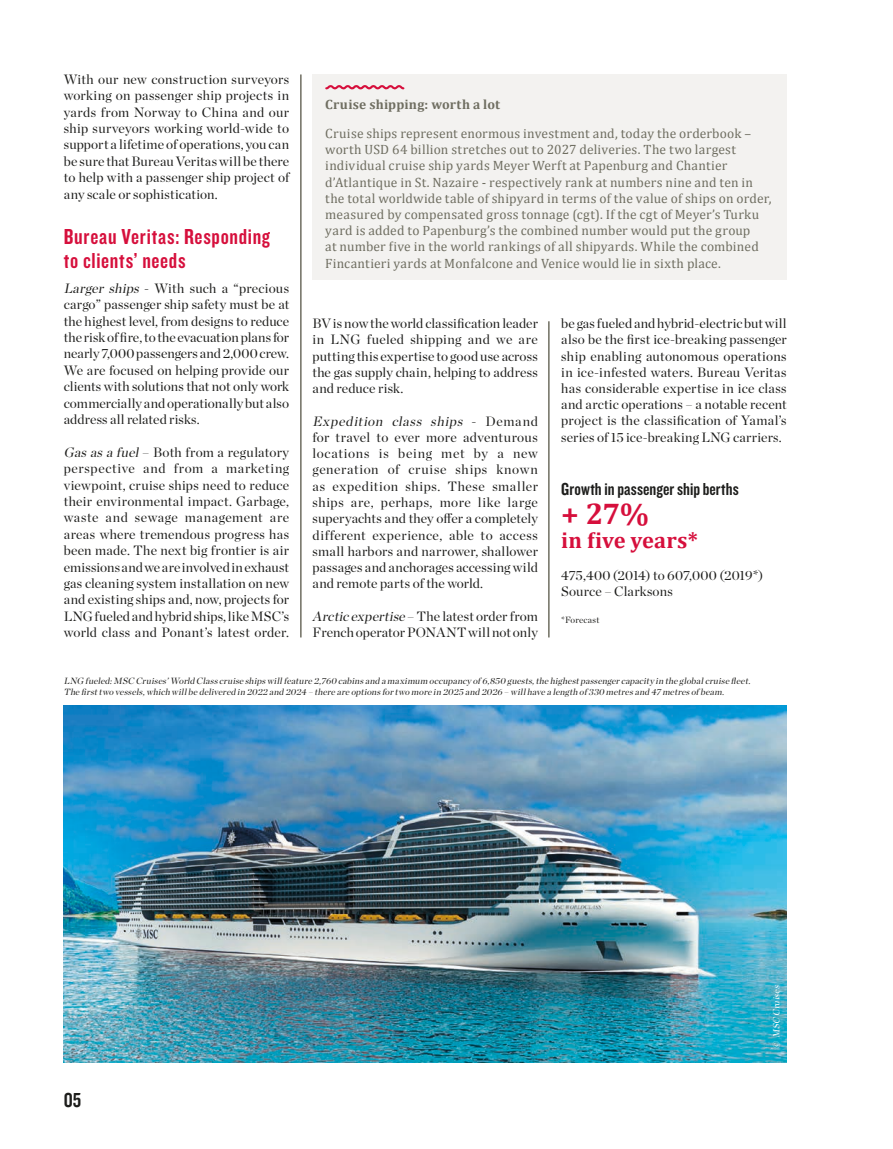
<style>
.page{position:relative;width:893px;height:1149px;background:#fff}
.page>*{position:absolute;margin:0;border:0;box-sizing:border-box;transform-origin:0 0}
.t1{font:700 30px "Cambria";color:#d60f3c}
.t2{font:22.5px/24.2px "Knockout HTF49 Liteweight";letter-spacing:.03em;color:#d60f3c}
.t3{font:700 22.5px "Cambria";letter-spacing:.005em;color:#d60f3c}
.t4{font:21px "Knockout HTF49 Liteweight";color:#1d1d1b}
.t5{font:18px "Knockout HTF49 Liteweight";letter-spacing:.005em;color:#1d1d1b}
.t6{font:13.5px/16.4px "Chronicle Display";letter-spacing:.01em;color:#1d1d1b;text-align:justify}
.t7{font:13.5px/16.2px "Cambria";letter-spacing:.015em;color:#6f6e61}
.t8{font:700 13.5px "Cambria";letter-spacing:.015em;color:#6f6e61}
.t9{font:italic 9px/10.5px "Chronicle Display";color:#1d1d1b}
.t10{font:italic 9px "Chronicle Display";color:#fff}
.t11{font:9px "Chronicle Display";letter-spacing:.025em;color:#1d1d1b}
.s1{font-style:italic}
</style>
<div class="page">
<div style="left:313px;top:74px;width:474px;height:206px;background:#f3f2f0"></div>
<svg style="left:325px;top:85px;width:79px;height:5px"></svg>
<img style="left:64px;top:705px;width:723px;height:357px">
<hr style="left:300px;top:74px;width:2px;height:563px;background:#6f6e61">
<hr style="left:548px;top:321px;width:2px;height:316px;background:#6f6e61">
<p class="t6" style="left:64px;top:70px;width:227px">With our new construction surveyors working on passenger ship projects in yards from Norway to China and our ship surveyors working world-wide to support a lifetime of operations, you can be sure that Bureau Veritas will be there to help with a passenger ship project of any scale or sophistication.</p>
<h2 class="t2" style="left:64px;top:224px;width:208px">Bureau Veritas: Responding to clients’ needs</h2>
<p class="t6" style="left:64px;top:279px;width:227px"><span class="s1">Larger ships</span> - With such a “precious cargo” passenger ship safety must be at the highest level, from designs to reduce the risk of fire, to the evacuation plans for nearly 7,000 passengers and 2,000 crew.<br>We are focused on helping provide our clients with solutions that not only work commercially and operationally but also address all related risks.</p>
<p class="t6" style="left:64px;top:442px;width:227px"><span class="s1">Gasasa fuel</span>– Both from a regulatory perspective and from a marketing viewpoint, cruise ships need to reduce their environmental impact. Garbage, waste and sewage management are areas where tremendous progress has been made. The next big frontier is air emissions and we are involved in exhaust gas cleaning system installation on new and existing ships and, now, projects for LNG fueled and hybrid ships, like MSC’s world class and Ponant’s latest order.</p>
<p class="t8" style="left:325px;top:95px;width:176px">Cruise shipping: worth a lot</p>
<p class="t7" style="left:325px;top:125px;width:448px">Cruise ships represent enormous investment and, today the orderbook – worth USD 64 billion stretches out to 2027 deliveries. The two largest individual cruise ship yards Meyer Werft at Papenburg and Chantier d’Atlantique in St. Nazaire - respectively rank at numbers nine and ten in the total worldwide table of shipyard in terms of the value of ships on order, measured by compensated gross tonnage (cgt). If the cgt of Meyer’s Turku yard is added to Papenburg’s the combined number would put the group<br>at number five in the world rankings of all shipyards. While the combined Fincantieri yards at Monfalcone and Venice would lie in sixth place.</p>
<p class="t6" style="left:313px;top:314px;width:227px">BV is now the world classification leader in LNG fueled shipping and we are putting this expertise to good use across the gas supply chain, helping to address and reduce risk.</p>
<p class="t6" style="left:313px;top:412px;width:227px"><span class="s1">Expedition class ships</span> - D e m a n d for travel to ever more adventurous locations is being met by a new generation of cruise ships known as expedition ships. These smaller ships are, perhaps, more like large superyachts and they offer a completely different experience, able to access small harbors and narrower, shallower passages and anchorages accessing wild and remote parts of the world.</p>
<p class="t6" style="left:313px;top:607px;width:227px"><span class="s1">Arcticexpertise</span> – The latest order from<br>French operator PONANT will not only</p>
<p class="t6" style="left:561px;top:314px;width:227px">be gas fueled and hybrid-electric but will also be the first ice-breaking passenger ship enabling autonomous operations in ice-infested waters. Bureau Veritas has considerable expertise in ice class and arctic operations – a notable recent project is the classification of Yamal’s series of 15 ice-breaking LNG carriers.</p>
<h3 class="t5" style="left:561px;top:480px;width:179px">Growth in passenger ship berths</h3>
<h1 class="t1" style="left:561px;top:492px;width:89px">+ 27%</h1>
<h2 class="t3" style="left:561px;top:524px;width:138px">in five years*</h2>
<p class="t6" style="left:561px;top:566px;width:204px">475,400 (2014) to 607,000 (2019*)<br>Source – Clarksons</p>
<p class="t11" style="left:561px;top:613px;width:40px">*Forecast</p>
<p class="t9" style="left:64px;top:675px;width:690px">LNG fueled:MSC Cruises’World Classcruise shipswillfeature 2,760 cabinsand a maximum occupancy of 6,850 guests,the highestpassengercapacity in the globalcruise fleet.<br>The firsttwo vessels,which willbe delivered in 2022 and 2024 – there are optionsfortwo more in 2025 and 2026 – willhave a length of 330 metresand 47 metresof beam.</p>
<h3 class="t4" style="left:64px;top:1088px;width:19px">05</h3>
<p class="t10" style="left:769px;top:1048px;width:67px;rotate:-90deg">© MSC Cruises</p>
</div>
